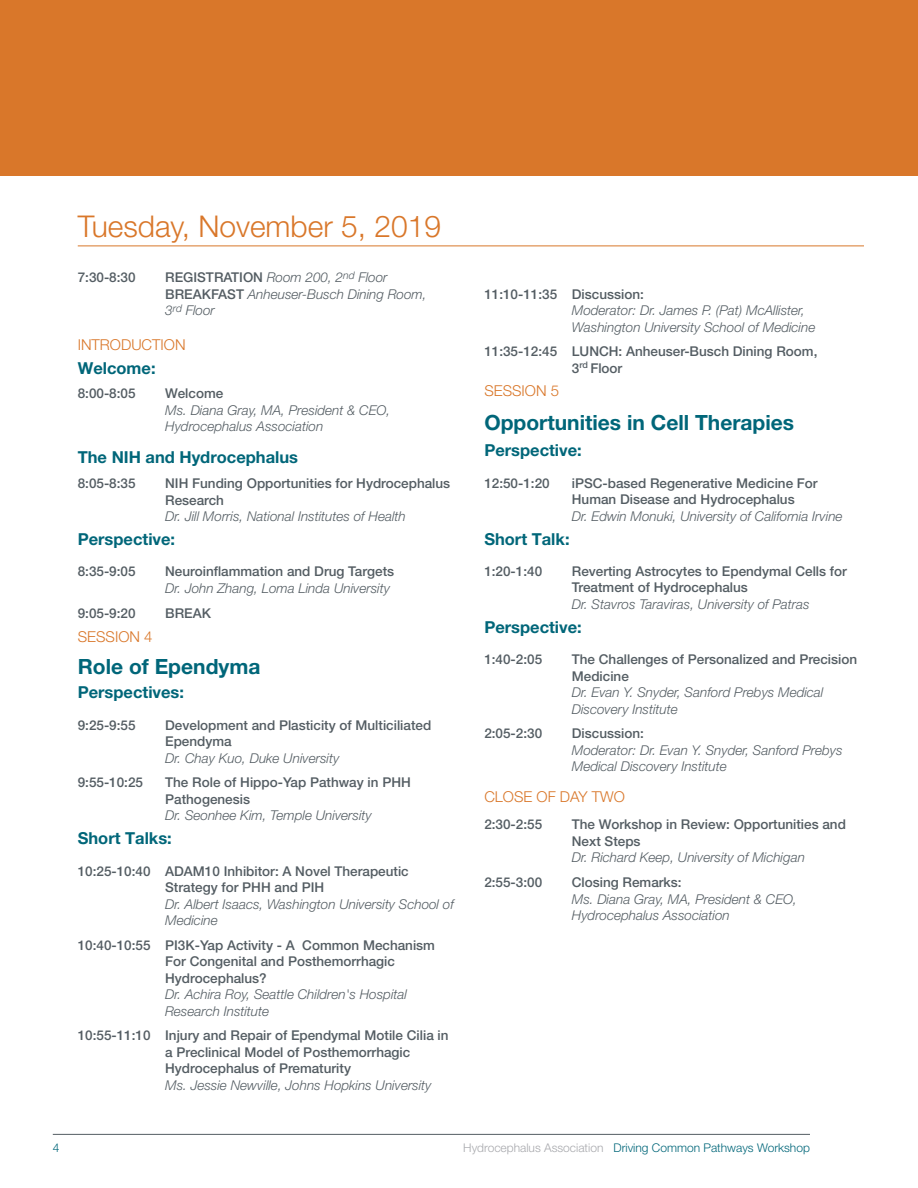
<style>
.page{position:relative;width:918px;height:1188px;background:#fff}
.page>*{position:absolute;margin:0;border:0;box-sizing:border-box;transform-origin:0 0}
.Time{font:300 30px "Helvetica Neue LT Pro";color:#d9772a}
.Session{font:700 21px "Helvetica Neue LT Pro";color:#006679}
.Details{font:700 21px "Helvetica Neue LT Pro";color:#006679}
.Title{font:700 16.5px "Helvetica Neue LT Pro";color:#006679}
.Details-2{font:700 16.5px "Helvetica Neue LT Pro";color:#006679}
.Session-2{font:300 15px "Helvetica Neue LT Pro";color:#d9772a}
.Details-3{font:300 15px "Helvetica Neue LT Pro";color:#d9772a}
.Details-4{font:500 13.5px/16.5px "Helvetica Neue LT Pro";color:#545d63}
.Details-5{font:italic 300 13.5px/16.5px "Helvetica Neue LT Pro";color:#545d63}
.t1{font:300 12px "Helvetica Neue LT Pro";color:#006679}
.s1{font-weight:500;font-style:normal}
.s2{font-weight:300;font-style:italic}
.s3{color:#a8a9ad}
</style>
<div class="page">
<hr style="left:53px;top:1134px;width:757px;height:1px;background:#545d63">
<div style="left:0;top:0;width:918px;height:176px;background:#d9772a"></div>
<hr style="left:78px;top:246px;width:786px;height:1px;background:#d9772a">
<p class="Time" style="left:78px;top:208px;width:365px">Tuesday, November 5, 2019</p>
<p class="Details-4" style="left:78px;top:269px;width:59px">7:30-8:30</p>
<p class="Details-5" style="left:165px;top:269px;width:263px"><span class="s1">REGISTRATION</span> Room 200, 2<sup>nd</sup> Floor<br><span class="s1">BREAKFAST</span> Anheuser-Busch Dining Room,<br>3<sup>rd</sup> Floor</p>
<p class="Details-3" style="left:78px;top:335px;width:109px">INTRODUCTION</p>
<p class="Details-2" style="left:78px;top:358px;width:79px">Welcome:</p>
<p class="Details-4" style="left:78px;top:385px;width:59px">8:00-8:05</p>
<p class="Details-5" style="left:165px;top:385px;width:227px"><span class="s1">Welcome<br></span>Ms. Diana Gray, MA, President &amp; CEO,<br>Hydrocephalus Association</p>
<p class="Details-2" style="left:78px;top:447px;width:222px">The NIH and Hydrocephalus</p>
<p class="Details-4" style="left:78px;top:475px;width:59px">8:05-8:35</p>
<p class="Details-4" style="left:165px;top:475px;width:287px">NIH Funding Opportunities for Hydrocephalus<br>Research<br><span class="s2">Dr. Jill Morris, National Institutes of Health</span></p>
<p class="Title" style="left:78px;top:529px;width:99px">Perspective:</p>
<p class="Details-4" style="left:78px;top:563px;width:59px">8:35-9:05</p>
<p class="Details-5" style="left:165px;top:563px;width:230px"><span class="s1">Neuroinflammation and Drug Targets<br></span>Dr. John Zhang, Loma Linda University</p>
<p class="Details-4" style="left:78px;top:604px;width:59px">9:05-9:20</p>
<p class="Details-4" style="left:165px;top:604px;width:47px">BREAK</p>
<p class="Details-3" style="left:78px;top:628px;width:76px">SESSION 4</p>
<p class="Details" style="left:78px;top:654px;width:184px">Role of Ependyma</p>
<p class="Title" style="left:78px;top:682px;width:108px">Perspectives:</p>
<p class="Details-4" style="left:78px;top:716px;width:59px">9:25-9:55</p>
<p class="Details-4" style="left:165px;top:716px;width:268px">Development and Plasticity of Multiciliated<br>Ependyma<br><span class="s2">Dr. Chay Kuo, Duke University</span></p>
<p class="Details-4" style="left:78px;top:774px;width:67px">9:55-10:25</p>
<p class="Details-4" style="left:165px;top:774px;width:247px">The Role of Hippo-Yap Pathway in PHH<br>Pathogenesis<br><span class="s2">Dr. Seonhee Kim, Temple University</span></p>
<p class="Title" style="left:78px;top:828px;width:96px">Short Talks:</p>
<p class="Details-4" style="left:165px;top:862px;width:290px;text-indent:-87px">10:25-10:40 ADAM10 Inhibitor: A Novel Therapeutic Strategy for PHH and PIH<br><span class="s2">Dr. Albert Isaacs, Washington University School of Medicine</span></p>
<p class="Details-4" style="left:165px;top:936px;width:271px;text-indent:-87px">10:40-10:55 PI3K-Yap Activity - A Common Mechanism For Congenital and Posthemorrhagic Hydrocephalus?<br><span class="s2">Dr. Achira Roy, Seattle Children's Hospital Research Institute</span></p>
<p class="Details-4" style="left:165px;top:1027px;width:285px;text-indent:-87px">10:55-11:10 Injury and Repair of Ependymal Motile Cilia in a Preclinical Model of Posthemorrhagic Hydrocephalus of Prematurity<br><span class="s2">Ms. Jessie Newville, Johns Hopkins University</span></p>
<p class="Details-5" style="left:572px;top:286px;width:245px;text-indent:-87px"><span class="s1">11:10-11:35 Discussion:<br></span>Moderator: Dr. James P. (Pat) McAllister,<br>Washington University School of Medicine</p>
<p class="Details-4" style="left:572px;top:343px;width:247px;text-indent:-87px">11:35-12:45 LUNCH: Anheuser-Busch Dining Room,<br>3<sup>rd</sup> Floor</p>
<p class="Session-2" style="left:484px;top:382px;width:76px">SESSION 5</p>
<p class="Session" style="left:484px;top:409px;width:311px">Opportunities in Cell Therapies</p>
<p class="Title" style="left:484px;top:440px;width:99px">Perspective:</p>
<p class="Details-4" style="left:484px;top:474px;width:67px">12:50-1:20</p>
<p class="Details-4" style="left:572px;top:474px;width:272px">iPSC-based Regenerative Medicine For<br>Human Disease and Hydrocephalus<br><span class="s2">Dr. Edwin Monuki, University of California Irvine</span></p>
<p class="Title" style="left:484px;top:529px;width:87px">Short Talk:</p>
<p class="Details-4" style="left:484px;top:563px;width:59px">1:20-1:40</p>
<p class="Details-4" style="left:572px;top:563px;width:277px">Reverting Astrocytes to Ependymal Cells for<br>Treatment of Hydrocephalus<br><span class="s2">Dr. Stavros Taraviras, University of Patras</span></p>
<p class="Title" style="left:484px;top:617px;width:99px">Perspective:</p>
<p class="Details-4" style="left:484px;top:651px;width:59px">1:40-2:05</p>
<p class="Details-5" style="left:572px;top:651px;width:287px"><span class="s1">The Challenges of Personalized and Precision<br>Medicine<br></span>Dr. Evan Y. Snyder, Sanford Prebys Medical<br>Discovery Institute</p>
<p class="Details-4" style="left:484px;top:725px;width:59px">2:05-2:30</p>
<p class="Details-5" style="left:572px;top:725px;width:272px"><span class="s1">Discussion:<br></span>Moderator: Dr. Evan Y. Snyder, Sanford Prebys<br>Medical Discovery Institute</p>
<p class="Session-2" style="left:484px;top:788px;width:142px">CLOSE OF DAY TWO</p>
<p class="Details-4" style="left:484px;top:816px;width:59px">2:30-2:55</p>
<p class="Details-4" style="left:572px;top:816px;width:276px">The Workshop in Review: Opportunities and<br>Next Steps<br><span class="s2">Dr. Richard Keep, University of Michigan</span></p>
<p class="Details-4" style="left:484px;top:874px;width:59px">2:55-3:00</p>
<p class="Details-5" style="left:572px;top:874px;width:227px"><span class="s1">Closing Remarks:<br></span>Ms. Diana Gray, MA, President &amp; CEO,<br>Hydrocephalus Association</p>
<p class="t1" style="left:53px;top:1141px;width:8px">4</p>
<p class="t1" style="left:463px;top:1141px;width:348px"><span class="s3">Hydrocephalus Association</span> Driving Common Pathways Workshop</p>
</div>
